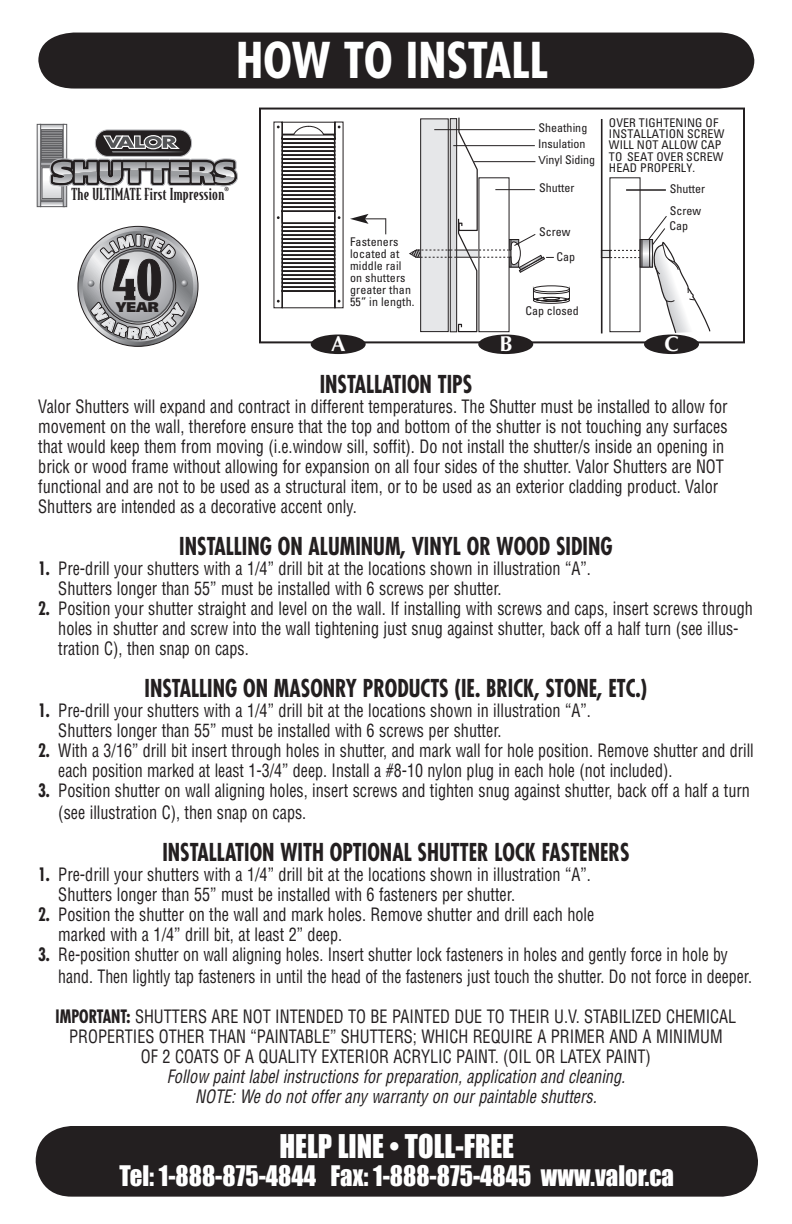
<style>
.page{position:relative;width:792px;height:1224px;background:#fff}
.page>*{position:absolute;margin:0;border:0;box-sizing:border-box;transform-origin:0 0}
.t1{font:900 51.8px "Bodega Serif";color:#231f20;scale:1.05 1}
.t2{font:700 condensed 48px "Futura";color:#fff}
.t3{font:30px "Impact";color:#fff;scale:.95 1}
.t4{font:26px "Impact";color:#fff;scale:.95 1}
.t5{font:700 condensed 24px "Futura";color:#231f20;scale:.9 1}
.t6{font:700 21.6px "Optima";color:#fff}
.t7{font:condensed 18px/20px "Helvetica";color:#231f20;scale:.9 1}
.t8{font:condensed 18px/22px "Helvetica";color:#231f20;scale:.88 1}
.t9{font:condensed 18px/20px "Helvetica";color:#231f20;scale:.89 1}
.t10{font:italic condensed 18px/20px "Helvetica";color:#231f20;text-align:center;scale:.9 1}
.t11{font:500 15.8px "Bodega Serif";letter-spacing:.02em;color:#231f20;scale:1.06 1}
.t12{font:900 14.2px "Frutiger";color:#231f20}
.t13{font:condensed 12px/12px "Univers";letter-spacing:.01em;color:#201d1e}
.s1{font-family:"Arial";font-stretch:normal;font-size:11.2px}
.s2{font-family:"Futura";font-weight:700}
</style>
<div class="page">
<svg style="left:273px;top:122px;width:71px;height:186px"></svg>
<svg style="left:350px;top:214px;width:36px;height:20px"></svg>
<svg style="left:409px;top:117px;width:302px;height:216px"></svg>
<div style="left:259px;top:108px;width:486px;height:235px;border:2px solid #231f20"></div>
<div style="left:95px;top:129px;width:97px;height:28px;border:1px solid #b6b7bb;border-radius:13px"></div>
<div style="left:39px;top:199px;width:27px;height:9px;border:2px solid #fff"></div>
<div style="left:39px;top:123px;width:26px;height:8px;border:2px solid #fff"></div>
<div style="left:36px;top:123px;width:6px;height:85px;border:2px solid #fff"></div>
<div style="left:62px;top:123px;width:6px;height:85px;border:2px solid #fff"></div>
<div style="left:40px;top:166px;width:24px;height:35px;border:1px solid #5a5a5d"></div>
<svg style="left:42px;top:202px;width:21px;height:3px"></svg>
<div style="left:40px;top:200px;width:25px;height:7px;border:1px solid #5a5a5d"></div>
<svg style="left:41px;top:201px;width:22px;height:1px"></svg>
<div style="left:40px;top:124px;width:24px;height:6px;background:#d8d9db"></div>
<div style="left:40px;top:124px;width:24px;height:6px;border:1px solid #5a5a5d"></div>
<div style="left:37px;top:124px;width:4px;height:83px;border:1px solid #5a5a5d"></div>
<div style="left:63px;top:124px;width:4px;height:83px;border:1px solid #5a5a5d"></div>
<div style="left:42px;top:168px;width:20px;height:31px;background:#dcdddf"></div>
<div style="left:42px;top:167px;width:20px;height:32px;border:1px solid #5a5a5d"></div>
<svg style="left:36px;top:130px;width:202px;height:60px"></svg>
<div style="left:38px;top:33px;width:716px;height:56px;background:#231f20"></div>
<svg style="left:78px;top:226px;width:120px;height:120px"></svg>
<svg style="left:83px;top:231px;width:110px;height:111px"></svg>
<div style="left:36px;top:1126px;width:722px;height:71px;background:#231f20"></div>
<div style="left:311px;top:335px;width:55px;height:19px;background:#231f20;border-radius:50%"></div>
<div style="left:478px;top:335px;width:55px;height:19px;background:#231f20;border-radius:50%"></div>
<div style="left:644px;top:335px;width:55px;height:19px;background:#231f20;border-radius:50%"></div>
<svg style="left:88px;top:226px;width:100px;height:116px;background:#a4a4a7"></svg>
<h2 class="t2" style="left:236px;top:29px;width:32px">HOW</h2>
<h2 class="t2" style="left:344px;top:29px;width:97px">TO INSTALL</h2>
<p class="t11" style="left:71px;top:185px;width:150px">The ULTIMATE First Impression<sup>®</sup></p>
<h1 class="t1" style="left:113px;top:247px;width:48px">40</h1>
<p class="t12" style="left:116px;top:298px;width:44px">YEAR</p>
<p class="t13" style="left:350px;top:235px;width:66px">Fasteners located at middle rail on shutters greater than<br>55” in length.</p>
<p class="t13" style="left:539px;top:121px;width:50px">Sheathing</p>
<p class="t13" style="left:539px;top:154px;width:58px"><span class="s1">V</span>inyl Siding</p>
<p class="t13" style="left:538px;top:138px;width:49px">Insulation</p>
<p class="t13" style="left:539px;top:182px;width:37px">Shutter</p>
<p class="t13" style="left:556px;top:218px;width:20px;line-height:25.2px;text-indent:-17px">Screw<br>Cap</p>
<p class="t13" style="left:609px;top:117px;width:117px;line-height:11.2px">OVER TIGHTENING OF<br>INSTALLATION SCREW<br>WILL NOT ALLOW CAP<br>TO SEAT OVER SCREW<br>HEAD PROPERLY.</p>
<p class="t13" style="left:670px;top:177px;width:37px;line-height:22.6px">Shutter<br>Screw</p>
<p class="t13" style="left:670px;top:220px;width:20px">Cap</p>
<p class="t13" style="left:525px;top:305px;width:55px">Cap closed</p>
<p class="t6" style="left:331px;top:331px;width:16px">A</p>
<p class="t6" style="left:499px;top:331px;width:15px">B</p>
<p class="t6" style="left:664px;top:331px;width:16px">C</p>
<h3 class="t5" style="left:320px;top:369px;width:171px">INSTALLATION TI PS</h3>
<p class="t7" style="left:38px;top:397px;width:768px">Valor Shutters will expand and contract in different temperatures. The Shutter must be installed to allow for movement on the wall, therefore ensure that the top and bottom of the shutter is not touching any surfaces that would keep them from moving (i.e.window sill, soffit). Do not install the shutter/s inside an opening in brick or wood frame without allowing for expansion on all four sides of the shutter. Valor Shutters are NOT functional and are not to be used as a structural item, or to be used as an exterior cladding product. Valor Shutters are intended as a decorative accent only.</p>
<h3 class="t5" style="left:179px;top:531px;width:483px">INSTALLING ON ALUMINUM, VINYL OR WOOD SIDING</h3>
<p class="t7" style="left:58px;top:559px;width:593px;text-indent:-20px"><span class="s2">1.</span> Pre-drill your shutters with a 1/4” drill bit at the locations shown in illustration “A”.<br>Shutters longer than 55” must be installed with 6 screws per shutter.</p>
<p class="t7" style="left:58px;top:599px;width:773px;text-indent:-20px"><span class="s2">2.</span> Position your shutter straight and level on the wall. If installing with screws and caps, insert screws through holes in shutter and screw into the wall tightening just snug against shutter, back off a half turn (see illus&shy;tration C), then snap on caps.</p>
<h3 class="t5" style="left:145px;top:673px;width:560px">INSTALLING ON MASONRY PRODUCTS (IE. BRICK, STONE, ETC.)</h3>
<p class="t7" style="left:58px;top:701px;width:593px;text-indent:-20px"><span class="s2">1.</span> Pre-drill your shutters with a 1/4” drill bit at the locations shown in illustration “A”.<br>Shutters longer than 55” must be installed with 6 screws per shutter.</p>
<p class="t9" style="left:58px;top:741px;width:783px;text-indent:-20px"><span class="s2">2.</span> With a 3/16” drill bit insert through holes in shutter, and mark wall for hole position. Remove shutter and drill each position marked at least 1-3/4” deep. Install a #8-10 nylon plug in each hole (not included).</p>
<p class="t7" style="left:58px;top:780px;width:770px;line-height:22px;text-indent:-20px"><span class="s2">3.</span> Position shutter on wall aligning holes, insert screws and tighten snug against shutter, back off a half a turn (see illustration C), then snap on caps.</p>
<h3 class="t5" style="left:162px;top:837px;width:521px">INSTALLATION WITH OPTIONAL SHUTTER LOCK FASTENERS</h3>
<p class="t7" style="left:58px;top:865px;width:593px;text-indent:-20px"><span class="s2">1.</span> Pre-drill your shutters with a 1/4” drill bit at the locations shown in illustration “A”.<br>Shutters longer than 55” must be installed with 6 fasteners per shutter.</p>
<p class="t7" style="left:58px;top:905px;width:597px;text-indent:-20px"><span class="s2">2.</span> Position the shutter on the wall and mark holes. Remove shutter and drill each hole marked with a 1/4” drill bit, at least 2” deep.</p>
<p class="t8" style="left:58px;top:944px;width:790px;text-indent:-20px"><span class="s2">3.</span> Re-position shutter on wall aligning holes. Insert shutter lock fasteners in holes and gently force in hole by hand. Then lightly tap fasteners in until the head of the fasteners just touch the shutter. Do not force in deeper.</p>
<p class="t7" style="left:56px;top:1007px;width:219px"><span class="s2">IMPORTANT:</span> shutters ar e not</p>
<p class="t7" style="left:275px;top:1007px;width:140px">intended to be paint</p>
<p class="t7" style="left:432px;top:1007px;width:340px">ed due to their u.v. stabi lized chemical</p>
<p class="t7" style="left:69px;top:1027px;width:11px">prop</p>
<p class="t7" style="left:107px;top:1027px;width:177px">erti es other than “painta</p>
<p class="t7" style="left:305px;top:1027px;width:350px">ble” shutters; which require a pri mer and</p>
<p class="t7" style="left:643px;top:1027px;width:90px">a minimum</p>
<p class="t7" style="left:141px;top:1047px;width:49px">of 2 coats</p>
<p class="t7" style="left:224px;top:1047px;width:156px">of a quality exterior</p>
<p class="t7" style="left:394px;top:1047px;width:80px">acrylic paint</p>
<p class="t7" style="left:495px;top:1047px;width:133px">. (oi l or latex paint</p>
<p class="t7" style="left:646px;top:1047px;width:7px">)</p>
<p class="t10" style="left:167px;top:1067px;width:511px">Follow paint label instructions for preparation, application and cleaning. note: We do not offer any warranty on our paintable shutters.</p>
<h3 class="t3" style="left:279px;top:1123px;width:249px">help line • TOLL-FREE</h3>
<h3 class="t4" style="left:119px;top:1156px;width:585px">Tel: 1-888-875-4844 Fax: 1-888-875-4845 www.valor.ca</h3>
</div>
